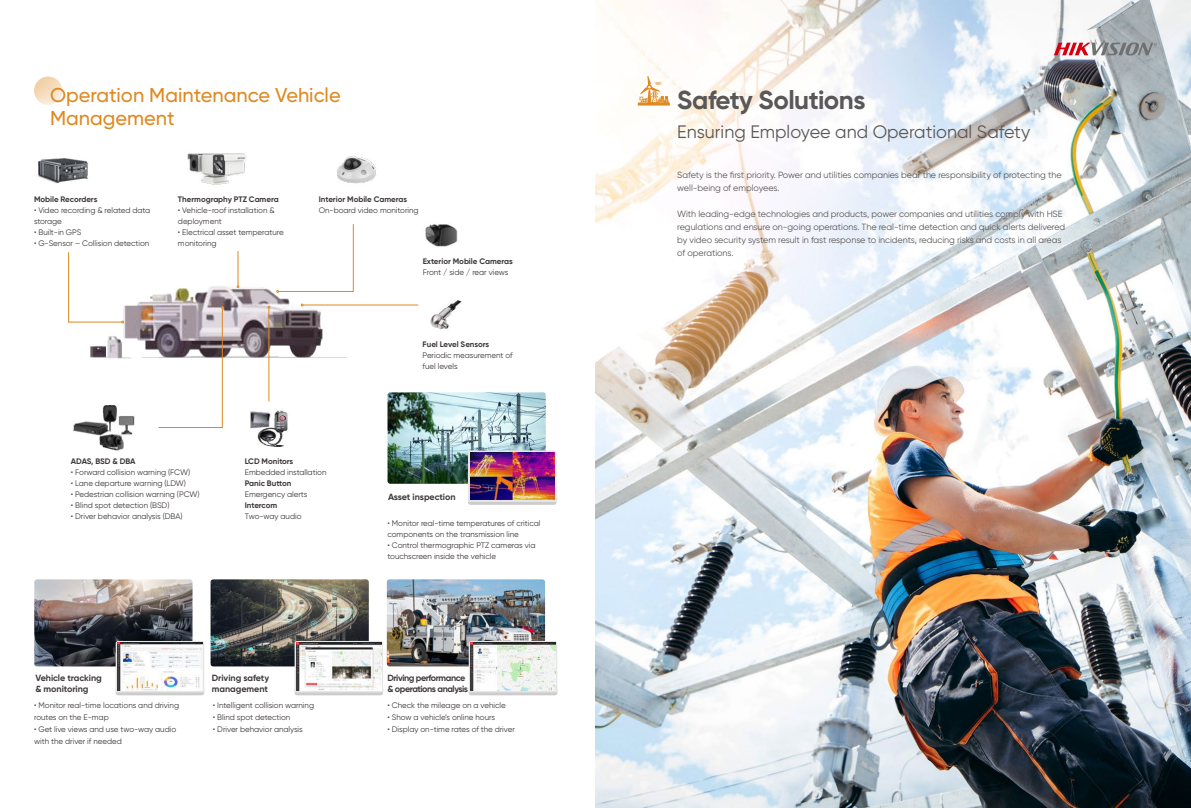
<style>
.page{position:relative;width:1191px;height:808px;background:#fff}
.page>*{position:absolute;margin:0;border:0;box-sizing:border-box;transform-origin:0 0}
.t1{font:700 26px "Gilroy";letter-spacing:-.02em;color:#595757}
.t2{font:500 20px "Gilroy";color:#df8921}
.t3{font:18px "Gilroy";color:#595757}
.t4{font:9px/13px "Gilroy";letter-spacing:-.005em;color:#595757}
.t5{font:700 9px/11px "Gilroy";letter-spacing:-.01em;color:#3e3a39}
.t6{font:700 9px/11px "Gilroy";letter-spacing:-.05em;color:#3e3a39}
.t7{font:8px/11px "Gilroy";letter-spacing:-.005em;color:#3e3a39}
.t8{font:700 8px "Gilroy";letter-spacing:-.005em;color:#3e3a39}
</style>
<div class="page">
<img style="left:90px;top:251px;width:273px;height:130px">
<img style="left:595px;top:0;width:596px;height:808px">
<img style="left:387px;top:392px;width:159px;height:92px">
<img style="left:210px;top:579px;width:159px;height:87px">
<img style="left:34px;top:579px;width:158px;height:87px">
<img style="left:387px;top:579px;width:158px;height:87px">
<img style="left:187px;top:153px;width:60px;height:32px">
<img style="left:250px;top:410px;width:38px;height:37px">
<img style="left:430px;top:300px;width:32px;height:30px">
<img style="left:73px;top:406px;width:62px;height:45px">
<img style="left:425px;top:224px;width:33px;height:23px">
<img style="left:337px;top:156px;width:39px;height:28px">
<img style="left:38px;top:158px;width:51px;height:25px">
<svg style="left:469px;top:641px;width:88px;height:54px"></svg>
<img style="left:471px;top:643px;width:84px;height:47px">
<svg style="left:116px;top:641px;width:88px;height:54px"></svg>
<img style="left:118px;top:643px;width:84px;height:47px">
<svg style="left:294px;top:641px;width:89px;height:54px"></svg>
<img style="left:297px;top:643px;width:84px;height:47px">
<svg style="left:468px;top:450px;width:88px;height:55px"></svg>
<img style="left:470px;top:452px;width:84px;height:48px">
<svg style="left:34px;top:77px;width:28px;height:28px"></svg>
<svg style="left:68px;top:252px;width:56px;height:71px"></svg>
<hr style="left:238px;top:251px;width:1px;height:35px;background:#df8921">
<svg style="left:276px;top:224px;width:78px;height:69px"></svg>
<hr style="left:303px;top:305px;width:115px;height:1px;background:#df8921">
<hr style="left:268px;top:308px;width:1px;height:93px;background:#df8921">
<svg style="left:158px;top:306px;width:65px;height:122px"></svg>
<svg style="left:638px;top:76px;width:32px;height:30px"></svg>
<svg style="left:1053px;top:42px;width:104px;height:14px"></svg>
<h2 class="t2" style="left:50px;top:83px;width:292px">Operation Maintenance Vehicle</h2>
<h1 class="t1" style="left:677px;top:83px;width:190px">Safety Solutions</h1>
<h2 class="t2" style="left:50px;top:106px;width:126px">Management</h2>
<h3 class="t3" style="left:677px;top:121px;width:354px">Ensuring Employee and Operational Safety</h3>
<p class="t8" style="left:34px;top:194px;width:65px">Mobile Recorders</p>
<p class="t7" style="left:34px;top:205px;width:118px">• Video recording &amp; related data storage</p>
<p class="t7" style="left:34px;top:227px;width:49px">• Built-in GPS</p>
<p class="t7" style="left:34px;top:238px;width:117px">• G-Sensor – Collision detection</p>
<p class="t8" style="left:178px;top:194px;width:102px">Thermography PTZ Camera</p>
<p class="t7" style="left:178px;top:205px;width:98px">• Vehicle-roof installation &amp; deployment</p>
<p class="t7" style="left:178px;top:227px;width:107px">• Electrical asset temperature monitoring</p>
<p class="t8" style="left:319px;top:194px;width:90px">Interior Mobile Cameras</p>
<p class="t7" style="left:319px;top:205px;width:101px">On-board video monitoring</p>
<p class="t8" style="left:423px;top:256px;width:92px">Exterior Mobile Cameras</p>
<p class="t7" style="left:423px;top:267px;width:87px">Front / side / rear views</p>
<p class="t8" style="left:422px;top:339px;width:68px">Fuel Level Sensors</p>
<p class="t7" style="left:422px;top:349px;width:92px">Periodic measurement of fuel levels</p>
<p class="t8" style="left:71px;top:456px;width:66px">ADAS, BSD &amp; DBA</p>
<p class="t7" style="left:71px;top:467px;width:121px">• Forward collision warning (FCW)</p>
<p class="t7" style="left:71px;top:478px;width:117px">• Lane departure warning (LDW)</p>
<p class="t7" style="left:71px;top:489px;width:130px">• Pedestrian collision warning (PCW)</p>
<p class="t7" style="left:71px;top:500px;width:100px">• Blind spot detection (BSD)</p>
<p class="t7" style="left:71px;top:511px;width:113px">• Driver behavior analysis (DBA)</p>
<p class="t8" style="left:245px;top:456px;width:50px">LCD Monitors</p>
<p class="t7" style="left:245px;top:467px;width:83px">Embedded installation</p>
<p class="t8" style="left:245px;top:478px;width:48px">Panic Button</p>
<p class="t7" style="left:245px;top:489px;width:64px">Emergency alerts</p>
<p class="t8" style="left:245px;top:500px;width:34px">Intercom</p>
<p class="t7" style="left:245px;top:511px;width:58px">Two-way audio</p>
<p class="t5" style="left:388px;top:492px;width:69px">Asset inspection</p>
<p class="t7" style="left:387px;top:517px;width:154px">• Monitor real-time temperatures of critical components on the transmission line</p>
<p class="t7" style="left:387px;top:539px;width:149px">• Control thermographic PTZ cameras via touchscreen inside the vehicle</p>
<p class="t5" style="left:35px;top:672px;width:68px">Vehicle tracking &amp; monitoring</p>
<p class="t5" style="left:212px;top:672px;width:59px">Driving safety management</p>
<p class="t6" style="left:387px;top:672px;width:82px">Driving performance &amp; operations analysis</p>
<p class="t7" style="left:34px;top:699px;width:146px;line-height:12px">• Monitor real-time locations and driving routes on the E-map</p>
<p class="t7" style="left:34px;top:723px;width:143px;line-height:12px">• Get live views and use two-way audio with the driver if needed</p>
<p class="t7" style="left:213px;top:699px;width:103px">• Intelligent collision warning</p>
<p class="t7" style="left:213px;top:711px;width:79px">• Blind spot detection</p>
<p class="t7" style="left:213px;top:723px;width:91px">• Driver behavior analysis</p>
<p class="t7" style="left:387px;top:699px;width:120px">• Check the mileage on a vehicle</p>
<p class="t7" style="left:387px;top:711px;width:109px">• Show a vehicle’s online hours</p>
<p class="t7" style="left:387px;top:723px;width:129px">• Display on-time rates of the driver</p>
<p class="t4" style="left:677px;top:169px;width:386px">Safety is the first priority. Power and utilities companies bear the responsibility of protecting the well-being of employees.</p>
<p class="t4" style="left:677px;top:208px;width:389px">With leading-edge technologies and products, power companies and utilities comply with HSE regulations and ensure on-going operations. The real-time detection and quick alerts delivered by video security system result in fast response to incidents, reducing risks and costs in all areas of operations.</p>
</div>
